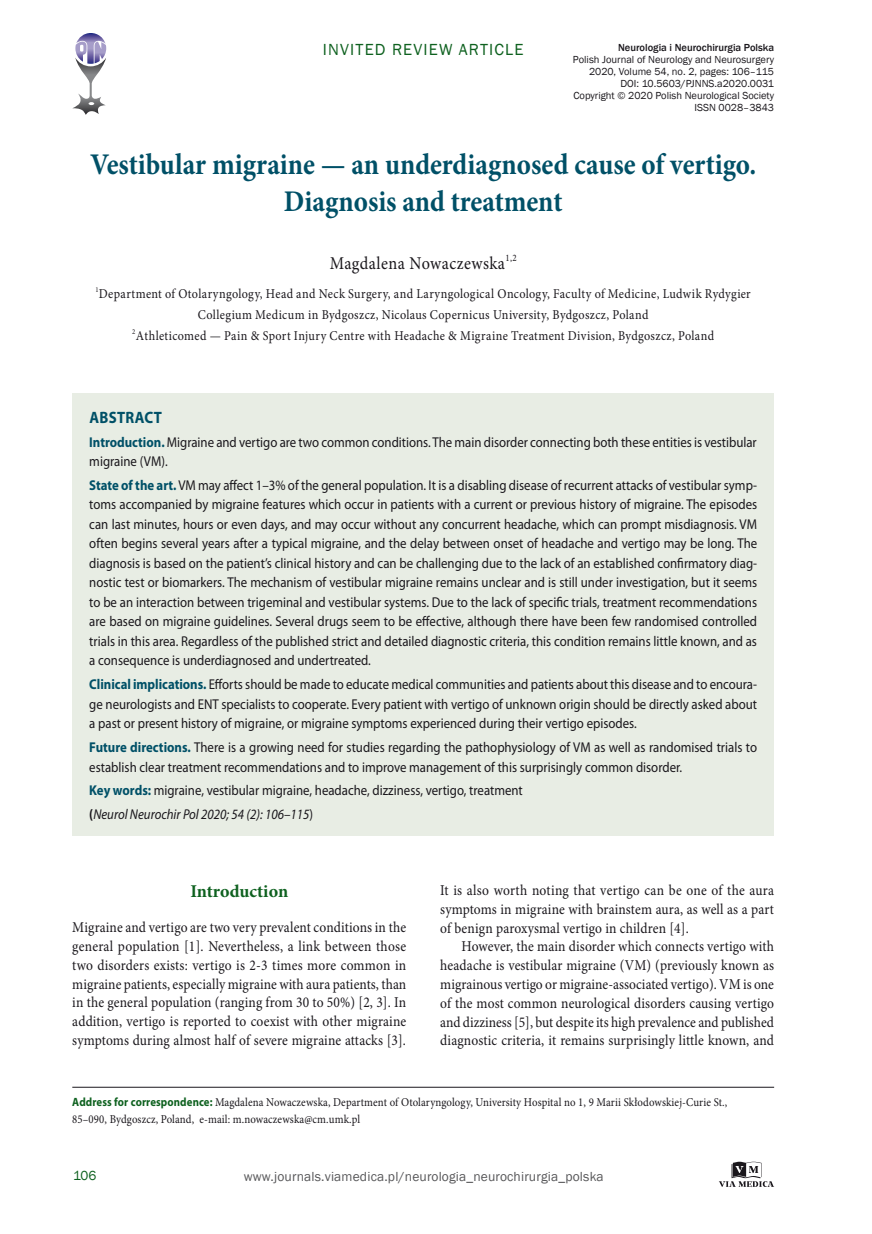
<style>
.page{position:relative;width:872px;height:1234px;background:#fff}
.page>*{position:absolute;margin:0;border:0;box-sizing:border-box;transform-origin:0 0}
.t1{font:700 30px/36.6px "Minion Pro";color:#005067;text-align:center;scale:.9 1}
.t2{font:18px "Minion Pro";letter-spacing:.03em;color:#1a171c;scale:.9 1}
.t3{font:700 18px "Minion Pro";letter-spacing:-.005em;color:#0e611f}
.t4{font:16.5px "Franklin Gothic";letter-spacing:.07em;color:#0e611f}
.t5{font:700 16.5px "Myriad Pro";letter-spacing:.02em;color:#005067;scale:.9 1}
.t6{font:15px/18.8px "Minion Pro";letter-spacing:.01em;color:#1a171c;text-align:justify;scale:.9 1}
.t7{font:14.25px/19.5px "Myriad Pro";color:#1a171c;scale:.9 1}
.t8{font:13.5px/21px "Minion Pro";letter-spacing:.025em;color:#1a171c;text-align:center;scale:.9 1}
.t9{font:13.5px "Franklin Gothic";letter-spacing:.01em;color:#58585a}
.t10{font:13.5px "Franklin Gothic";color:#0e611f}
.t11{font:12px/16.5px "Minion Pro";letter-spacing:.01em;color:#1a171c;scale:.9 1}
.t12{font:10.5px/12px "Franklin Gothic";color:#1a171c;text-align:right}
.t13{font:500 10.5px "Franklin Gothic";color:#1a171c}
.t14{font:9.9px "Minion Pro";color:#1a171c;scale:.9 1}
.s1{font-weight:700;color:#005067}
.s2{font-weight:700}
.s3{font-style:italic}
.s4{font-family:"Myriad Pro";font-weight:700;color:#0e611f}
</style>
<div class="page">
<svg style="left:719px;top:1161px;width:55px;height:25px"></svg>
<svg style="left:72px;top:33px;width:34px;height:82px"></svg>
<hr style="left:72px;top:1086px;width:702px;height:1px;background:#1a171c">
<div style="left:72px;top:393px;width:702px;height:442px;background:#e8ede4"></div>
<p class="t4" style="left:323px;top:39px;width:202px">INVITED REVIEW ARTICLE</p>
<p class="t13" style="left:618px;top:41px;width:157px">Neurologia i Neurochirurgia Polska</p>
<p class="t12" style="left:573px;top:54px;width:203px">Polish Journal of Neurology and Neurosurgery 2020, Volume 54, no. 2, pages: 106–115<br>DOI: 10.5603/PJNNS.a2020.0031<br>Copyright © 2020 Polish Neurological Society ISSN 0028–3843</p>
<h1 class="t1" style="left:90px;top:146px;width:742px">Vestibular migraine — an underdiagnosed cause of vertigo.<br>Diagnosis and treatment</h1>
<p class="t2" style="left:330px;top:251px;width:196px">Magdalena Nowaczewska</p>
<p class="t14" style="left:505px;top:251px;width:14px">1,2</p>
<p class="t8" style="left:96px;top:283px;width:729px"><sup>1</sup>Department of Otolaryngology, Head and Neck Surgery, and Laryngological Oncology, Faculty of Medicine, Ludwik Rydygier<br>Collegium Medicum in Bydgoszcz, Nicolaus Copernicus University, Bydgoszcz, Poland<br><sup>2</sup>Athleticomed — Pain &amp; Sport Injury Centre with Headache &amp; Migraine Treatment Division, Bydgoszcz, Poland</p>
<p class="t5" style="left:89px;top:408px;width:82px">ABSTRACT</p>
<p class="t7" style="left:89px;top:432px;width:743px"><span class="s1">Introduction.</span> Migraine and vertigo are two common conditions. The main disorder connecting both these entities is vestibular migraine (VM).</p>
<p class="t7" style="left:89px;top:475px;width:743px;text-align:justify"><span class="s1">State of the art.</span> VM may affect 1–3% of the general population. It is a disabling disease of recurrent attacks of vestibular symp&shy;toms accompanied by migraine features which occur in patients with a current or previous history of migraine. The episodes can last minutes, hours or even days, and may occur without any concurrent headache, which can prompt misdiagnosis. VM often begins several years after a typical migraine, and the delay between onset of headache and vertigo may be long. The diagnosis is based on the patient’s clinical history and can be challenging due to the lack of an established confirmatory diag&shy;nostic test or biomarkers. The mechanism of vestibular migraine remains unclear and is still under investigation, but it seems to be an interaction between trigeminal and vestibular systems. Due to the lack of specific trials, treatment recommendations are based on migraine guidelines. Several drugs seem to be effective, although there have been few randomised controlled trials in this area. Regardless of the published strict and detailed diagnostic criteria, this condition remains little known, and as a consequence is underdiagnosed and undertreated.</p>
<p class="t7" style="left:89px;top:674px;width:743px;text-align:justify"><span class="s1">Clinical implications.</span> Efforts should be made to educate medical communities and patients about this disease and to encoura&shy;ge neurologists and ENT specialists to cooperate. Every patient with vertigo of unknown origin should be directly asked about a past or present history of migraine, or migraine symptoms experienced during their vertigo episodes.</p>
<p class="t7" style="left:89px;top:737px;width:743px"><span class="s1">Future directions.</span> There is a growing need for studies regarding the pathophysiology of VM as well as randomised trials to establish clear treatment recommendations and to improve management of this surprisingly common disorder.</p>
<p class="t7" style="left:89px;top:778px;width:483px;line-height:23.7px"><span class="s1">Key words:</span> migraine, vestibular migraine, headache, dizziness, vertigo, treatment <span class="s2">(</span><span class="s3">Neurol Neurochir Pol 2020; 54 (2): 106–115</span>)</p>
<p class="t3" style="left:190px;top:878px;width:99px">Introduction</p>
<p class="t6" style="left:72px;top:918px;width:372px">Migraine and vertigo are two very prevalent conditions in the general population [1]. Nevertheless, a link between those two disorders exists: vertigo is 2-3 times more common in migraine patients, especially migraine with aura patients, than in the general population (ranging from 30 to 50%) [2, 3]. In addition, vertigo is reported to coexist with other migraine symptoms during almost half of severe migraine attacks [3].</p>
<p class="t6" style="left:440px;top:880px;width:372px">It is also worth noting that vertigo can be one of the aura symptoms in migraine with brainstem aura, as well as a part of benign paroxysmal vertigo in children [4].</p>
<p class="t6" style="left:440px;top:937px;width:372px;text-indent:21px">However, the main disorder which connects vertigo with headache is vestibular migraine (VM) (previously known as migrainous vertigo or migraine-associated vertigo). VM is one of the most common neurological disorders causing vertigo and dizziness [5], but despite its high prevalence and published diagnostic criteria, it remains surprisingly little known, and</p>
<p class="t11" style="left:72px;top:1093px;width:729px"><span class="s4">Address for correspondence:</span> Magdalena Nowaczewska, Department of Otolaryngology, University Hospital no 1, 9 Marii Skłodowskiej-Curie St.,<br>85–090, Bydgoszcz, Poland, e-mail: m.nowaczewska@cm.umk.pl</p>
<p class="t10" style="left:73px;top:1166px;width:25px">106</p>
<p class="t9" style="left:244px;top:1167px;width:361px">www.journals.viamedica.pl/neurologia_neurochirurgia_polska</p>
</div>
